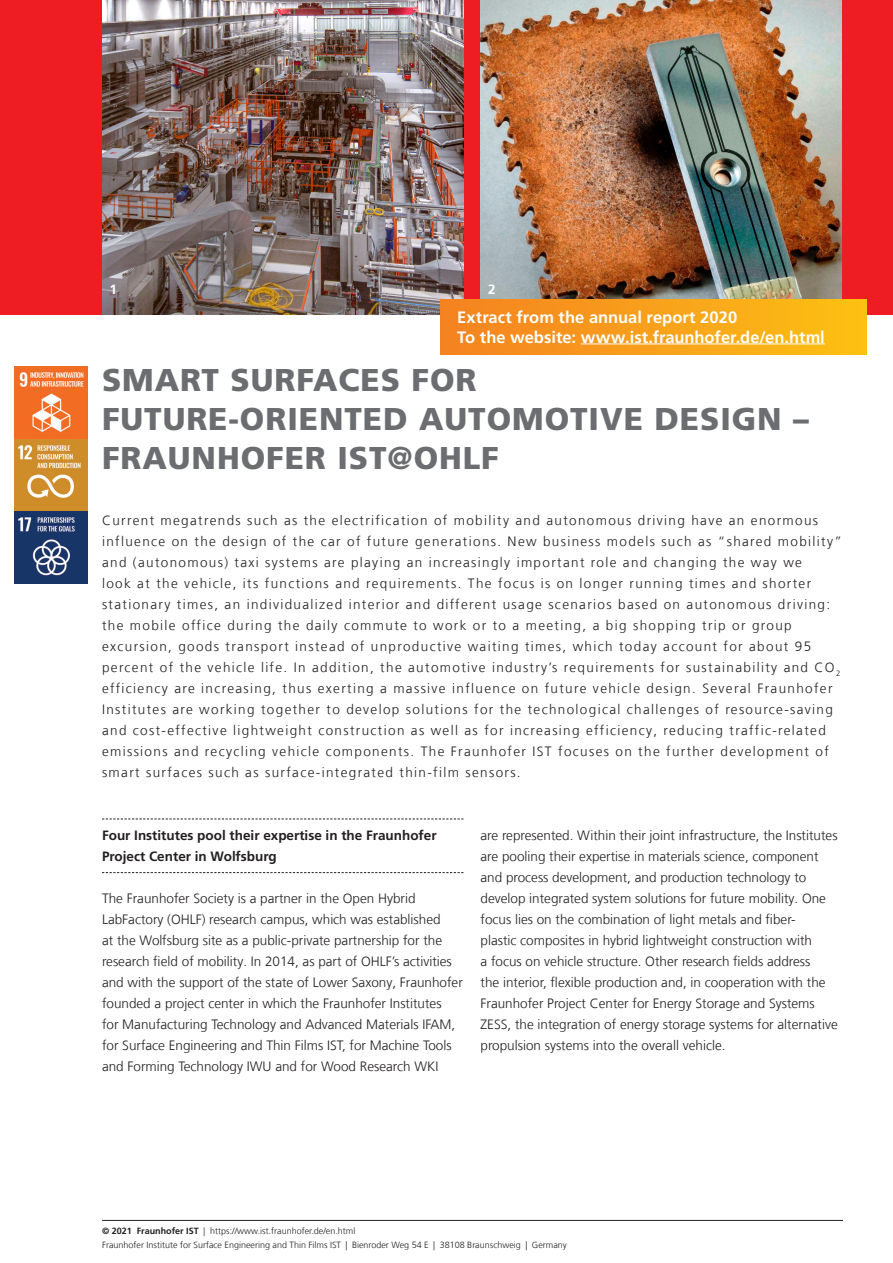
<style>
.page{position:relative;width:893px;height:1263px;background:#fff}
.page>*{position:absolute;margin:0;border:0;box-sizing:border-box;transform-origin:0 0}
.Überschrift-HEADER_2{font:900 31.5px/39px "Frutiger LT Com";letter-spacing:.03em;color:#6c6d70}
.Ueberschrift_28_33_6{font:700 16.5px "Frutiger LT Com";color:#fff}
.Einleitung_9_14__100{font:300 13.5px/21px "Frutiger LT Com";letter-spacing:.1em;color:#231f20}
.Fließtext_9_14__0__l{font:300 13.5px/21px "Frutiger LT Com";color:#231f20}
.Überschrift_9_14__0{font:700 13.5px/21px "Frutiger LT Com";color:#231f20}
.Bildnr__im_Bild_9_14{font:700 13.5px "Frutiger LT Com";color:#fff}
.Branding_Fusszeile_m{font:300 9px/13.5px "Frutiger LT Com";color:#231f20}
.s1{font-weight:700}
.s2{font-family:"Minion Pro";font-weight:400}
</style>
<div class="page">
<div style="left:0;top:0;width:893px;height:315px;background:#ee1d23"></div>
<img style="left:102px;top:0;width:361px;height:315px">
<img style="left:480px;top:0;width:362px;height:299px">
<svg style="left:102px;top:818px;width:361px;height:1px"></svg>
<svg style="left:102px;top:872px;width:361px;height:1px"></svg>
<img style="left:15px;top:367px;width:72px;height:217px">
<div style="left:440px;top:299px;width:427px;height:56px;background:linear-gradient(to right,#f48122,#fdc113)"></div>
<hr style="left:581px;top:343px;width:244px;height:1px;background:#fff">
<hr style="left:102px;top:1220px;width:741px;height:1px;background:#231f20">
<p class="Bildnr__im_Bild_9_14" style="left:110px;top:281px;width:9px">1</p>
<p class="Bildnr__im_Bild_9_14" style="left:488px;top:281px;width:9px">2</p>
<p class="Ueberschrift_28_33_6" style="left:457px;top:307px;width:282px">Extract from the annual report 2020</p>
<p class="Ueberschrift_28_33_6" style="left:457px;top:327px;width:369px">To the website: www.ist.fraunhofer.de/en.html</p>
<p class="Überschrift-HEADER_2" style="left:102px;top:360px;width:708px">SMART SURFACES FOR<br>FUTURE-ORIENTED AUTOMOTIVE DESIGN –<br>FRAUNHOFER IST@OHLF</p>
<p class="Einleitung_9_14__100" style="left:102px;top:510px;width:741px">Current megatrends such as the electrification of mobility and autonomous driving have an enormous influence on the design of the car of future generations. New business models such as “shared mobility” and (autonomous) taxi systems are playing an increasingly important role and changing the way we<br>look at the vehicle, its functions and requirements. The focus is on longer running times and shorter stationary times, an individualized interior and different usage scenarios based on autonomous driving: the mobile office during the daily commute to work or to a meeting, a big shopping trip or group excursion, goods transport instead of unproductive waiting times, which today account for about 95 percent of the vehicle life. In addition, the automotive industry’s requirements for sustainability and CO<sub>2 </sub>efficiency are increasing, thus exerting a massive influence on future vehicle design. Several Fraunhofer Institutes are working together to develop solutions for the technological challenges of resource-saving and cost-effective lightweight construction as well as for increasing efficiency, reducing traffic-related emissions and recycling vehicle components. The Fraunhofer IST focuses on the further development of smart surfaces such as surface-integrated thin-film sensors.</p>
<p class="Überschrift_9_14__0" style="left:102px;top:825px;width:336px">Four Institutes pool their expertise in the Fraunhofer<br>Project Center in Wolfsburg</p>
<p class="Fließtext_9_14__0__l" style="left:102px;top:888px;width:362px">The Fraunhofer Society is a partner in the Open Hybrid LabFactory (OHLF) research campus, which was established<br>at the Wolfsburg site as a public-private partnership for the research field of mobility. In 2014, as part of OHLF’s activities and with the support of the state of Lower Saxony, Fraunhofer founded a project center in which the Fraunhofer Institutes<br>for Manufacturing Technology and Advanced Materials IFAM, for Surface Engineering and Thin Films IST, for Machine Tools and Forming Technology IWU and for Wood Research WKI</p>
<p class="Fließtext_9_14__0__l" style="left:480px;top:825px;width:359px">are represented. Within their joint infrastructure, the Institutes are pooling their expertise in materials science, component and process development, and production technology to develop integrated system solutions for future mobility. One focus lies on the combination of light metals and fiber-<br>plastic composites in hybrid lightweight construction with<br>a focus on vehicle structure. Other research fields address<br>the interior, flexible production and, in cooperation with the Fraunhofer Project Center for Energy Storage and Systems ZESS, the integration of energy storage systems for alternative propulsion systems into the overall vehicle.</p>
<p class="Branding_Fusszeile_m" style="left:102px;top:1224px;width:466px"><span class="s1">© 2021 Fraunhofer IST</span> <span class="s2">|</span> https://www.ist.fraunhofer.de/en.html<br>Fraunhofer Institute for Surface Engineering and Thin Films IST | Bienroder Weg 54 E | 38108 Braunschweig | Germany</p>
</div>
